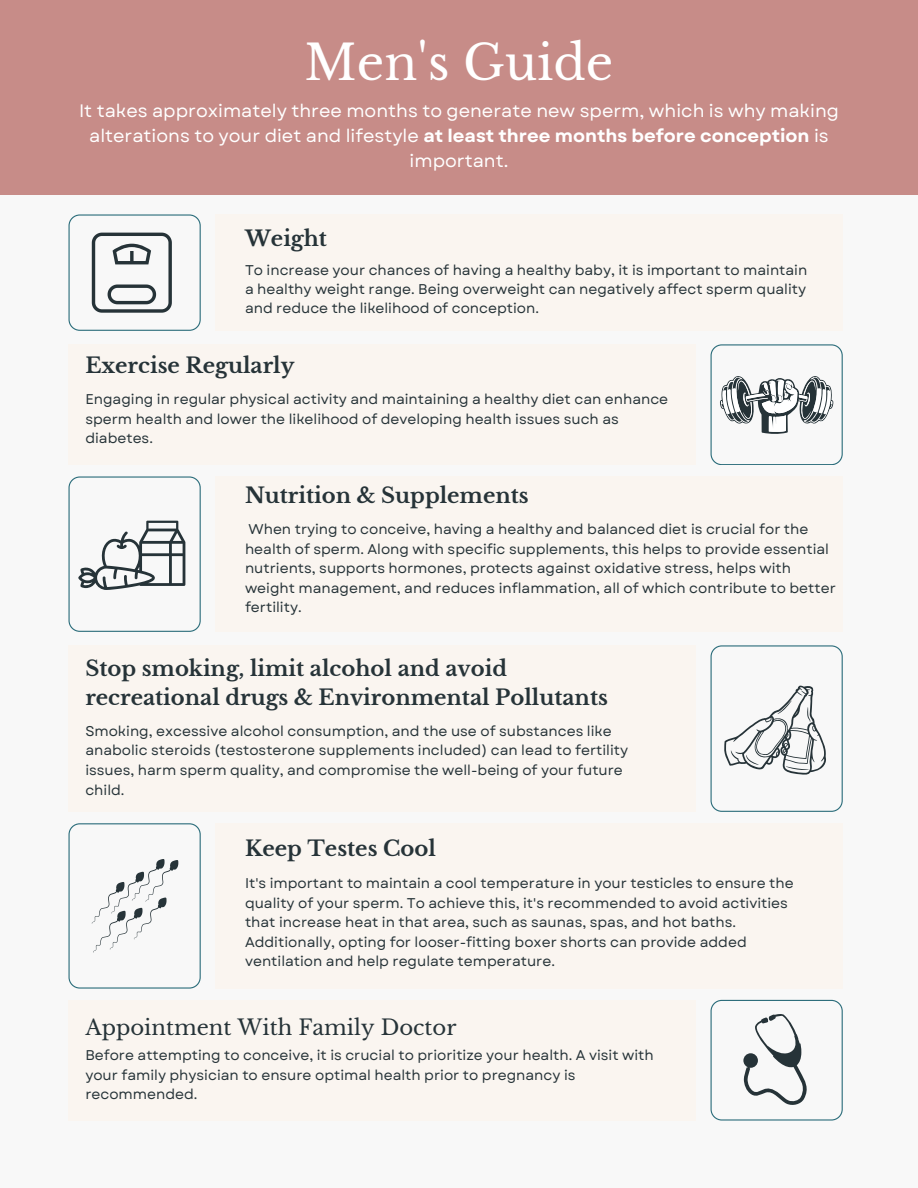
<style>
.page{position:relative;width:918px;height:1188px;background:#f8f8f8}
.page>*{position:absolute;margin:0;border:0;box-sizing:border-box;transform-origin:0 0}
.t1{font:48px "Libre Baskerville";color:#fff}
.t2{font:700 21.15px/29.2px "Libre Baskerville";color:#263338}
.t3{font:21.15px "Libre Baskerville";color:#263338}
.t4{font:18px/24.8px "Garet";color:#fff;text-align:center}
.t5{font:14.1px/19.6px "Garet";color:#263338}
.s1{font-weight:700}
</style>
<div class="page">
<div style="left:215px;top:214px;width:628px;height:117px;background:#faf5f0"></div>
<div style="left:215px;top:476px;width:628px;height:156px;background:#faf5f0"></div>
<div style="left:68px;top:645px;width:628px;height:167px;background:#faf5f0"></div>
<div style="left:215px;top:823px;width:628px;height:166px;background:#faf5f0"></div>
<div style="left:68px;top:1000px;width:628px;height:121px;background:#faf5f0"></div>
<div style="left:68px;top:344px;width:628px;height:121px;background:#faf5f0"></div>
<div style="left:0;top:0;width:918px;height:194px;background:#c78c88"></div>
<svg style="left:69px;top:214px;width:132px;height:116px"></svg>
<svg style="left:711px;top:344px;width:132px;height:121px"></svg>
<svg style="left:68px;top:476px;width:133px;height:156px"></svg>
<svg style="left:711px;top:645px;width:132px;height:167px"></svg>
<svg style="left:68px;top:823px;width:133px;height:166px"></svg>
<svg style="left:711px;top:1000px;width:132px;height:120px"></svg>
<h1 class="t1" style="left:305px;top:33px;width:310px">Men's Guide</h1>
<p class="t4" style="left:79px;top:99px;width:761px">It takes approximately three months to generate new sperm, which is why making alterations to your diet and lifestyle <span class="s1">at least three months before conception</span> is important.</p>
<h4 class="t2" style="left:245px;top:224px;width:84px">Weight</h4>
<p class="t5" style="left:245px;top:260px;width:564px;line-height:19.2px;text-align:justify">To increase your chances of having a healthy baby, it is important to maintain a healthy weight range. Being overweight can negatively affect sperm quality and reduce the likelihood of conception.</p>
<h2 class="t2" style="left:85px;top:351px;width:211px">Exercise Regularly</h2>
<p class="t5" style="left:85px;top:389px;width:584px">Engaging in regular physical activity and maintaining a healthy diet can enhance sperm health and lower the likelihood of developing health issues such as diabetes.</p>
<h2 class="t2" style="left:245px;top:481px;width:285px">Nutrition &amp; Supplements</h2>
<p class="t5" style="left:245px;top:519px;width:592px">When trying to conceive, having a healthy and balanced diet is crucial for the health of sperm. Along with specific supplements, this helps to provide essential nutrients, supports hormones, protects against oxidative stress, helps with weight management, and reduces inflammation, all of which contribute to better fertility.</p>
<p class="t2" style="left:85px;top:654px;width:524px">Stop smoking, limit alcohol and avoid recreational drugs &amp; Environmental Pollutants</p>
<p class="t5" style="left:85px;top:721px;width:544px">Smoking, excessive alcohol consumption, and the use of substances like anabolic steroids (testosterone supplements included) can lead to fertility issues, harm sperm quality, and compromise the well-being of your future child.</p>
<h2 class="t2" style="left:245px;top:834px;width:192px">Keep Testes Cool</h2>
<p class="t5" style="left:245px;top:873px;width:550px">It's important to maintain a cool temperature in your testicles to ensure the quality of your sperm. To achieve this, it's recommended to avoid activities that increase heat in that area, such as saunas, spas, and hot baths.<br>Additionally, opting for looser-fitting boxer shorts can provide added ventilation and help regulate temperature.</p>
<h2 class="t3" style="left:85px;top:1014px;width:373px">Appointment With Family Doctor</h2>
<p class="t5" style="left:85px;top:1045px;width:570px">Before attempting to conceive, it is crucial to prioritize your health. A visit with your family physician to ensure optimal health prior to pregnancy is recommended.</p>
</div>
